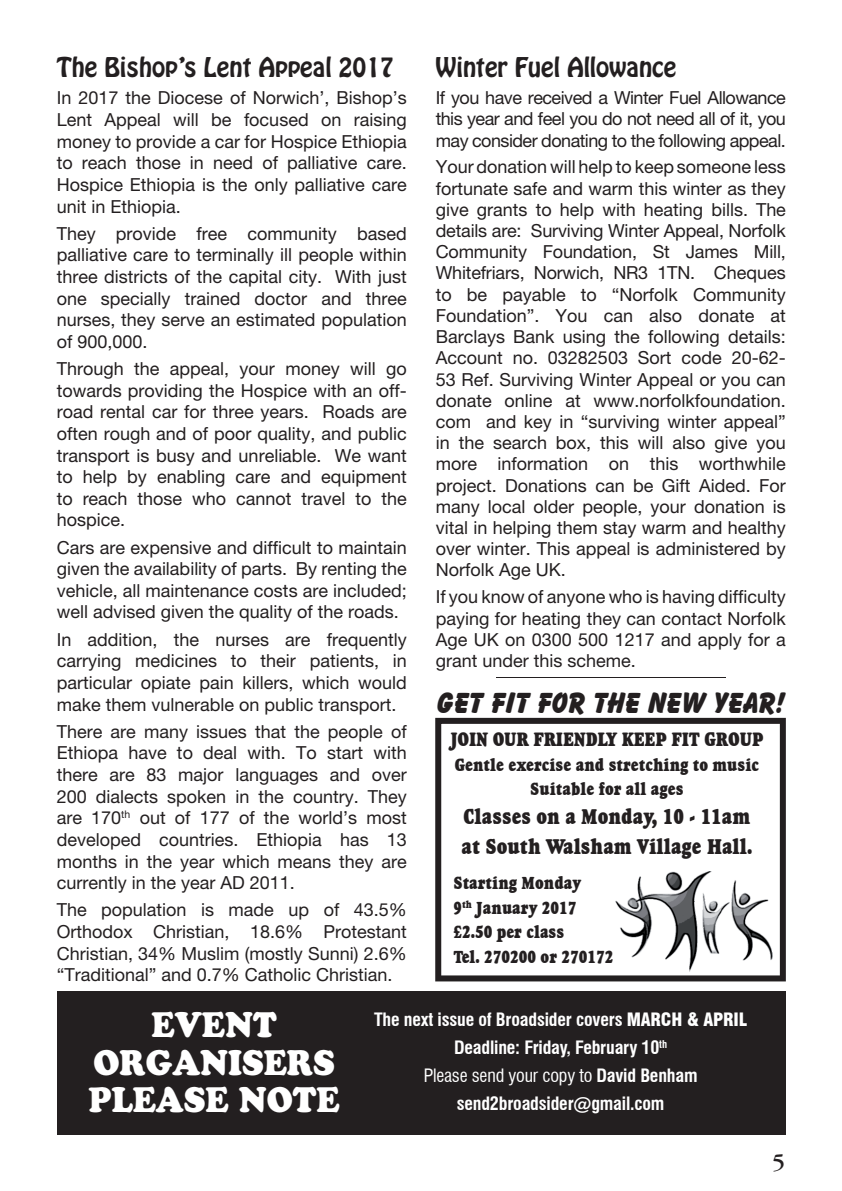
<style>
.page{position:relative;width:842px;height:1191px;background:#fff}
.page>*{position:absolute;margin:0;border:0;box-sizing:border-box;transform-origin:0 0}
.t1{font:35.2px/37.4px "Cooper Black Std";color:#fff;text-align:center;scale:.91 1}
.t2{font:800 30px "Balloon BT";color:#231f20}
.t3{font:24px "Hobo Std";color:#231f20}
.t4{font:24px "Garamond IT Cby BT";color:#231f20}
.t5{font:condensed 22px/29.2px "Goudy Heavyface BT";color:#231f20}
.t6{font:condensed 20px "Goudy Heavyface BT";letter-spacing:-.01em;color:#231f20}
.t7{font:18px/21.6px "Helvetica Neue";color:#231f20;text-align:justify}
.t8{font:700 condensed 18px/28px "Swiss 721 BT";letter-spacing:-.01em;color:#fff;text-align:center}
.t9{font:condensed 18px/24.4px "Goudy Heavyface BT";color:#231f20;text-align:center}
.s1{font-weight:900}
.s2{font-weight:400}
</style>
<div class="page">
<div style="left:57px;top:991px;width:728px;height:143px;background:#231f20"></div>
<svg style="left:435px;top:718px;width:351px;height:263px"></svg>
<hr style="left:496px;top:677px;width:229px;height:1px;background:#231f20">
<h3 class="t3" style="left:57px;top:51px;width:339px">The Bishop’s Lent Appeal 2017</h3>
<p class="t7" style="left:57px;top:87px;width:352px">In 2017 the Diocese of Norwich’, Bishop’s Lent Appeal will be focused on raising money to provide a car for Hospice Ethiopia to reach those in need of palliative care.<br>Hospice Ethiopia is the only palliative care unit in Ethiopia.</p>
<p class="t7" style="left:57px;top:222px;width:352px">They provide free community based palliative care to terminally ill people within three districts of the capital city. With just one specially trained doctor and three nurses, they serve an estimated population of 900,000.</p>
<p class="t7" style="left:57px;top:358px;width:352px">Through the appeal, your money will go towards providing the Hospice with an off&shy;road rental car for three years. Roads are often rough and of poor quality, and public transport is busy and unreliable. We want to help by enabling care and equipment to reach those who cannot travel to the hospice.</p>
<p class="t7" style="left:57px;top:536px;width:352px">Cars are expensive and difficult to maintain given the availability of parts. By renting the vehicle, all maintenance costs are included; well advised given the quality of the roads.</p>
<p class="t7" style="left:57px;top:628px;width:352px">In addition, the nurses are frequently carrying medicines to their patients, in particular opiate pain killers, which would make them vulnerable on public transport.</p>
<p class="t7" style="left:57px;top:720px;width:352px">There are many issues that the people of Ethiopa have to deal with. To start with there are 83 major languages and over 200 dialects spoken in the country. They are 170<sup>th</sup> out of 177 of the world’s most developed countries. Ethiopia has 13 months in the year which means they are currently in the year AD 2011.</p>
<p class="t7" style="left:57px;top:899px;width:352px">The population is made up of 43.5% Orthodox Christian, 18.6% Protestant Christian, 34% Muslim (mostly Sunni) 2.6% “Traditional” and 0.7% Catholic Christian.</p>
<h3 class="t3" style="left:436px;top:51px;width:242px">Winter Fuel Allowance</h3>
<p class="t7" style="left:436px;top:87px;width:352px">If you have received a Winter Fuel Allowance this year and feel you do not need all of it, you may consider donating to the following appeal.</p>
<p class="t7" style="left:436px;top:156px;width:352px">Your donation will help to keep someone less fortunate safe and warm this winter as they give grants to help with heating bills. The details are: Surviving Winter Appeal, Norfolk Community Foundation, St James Mill, Whitefriars, Norwich, NR3 1TN. Cheques to be payable to “Norfolk Community Foundation”. You can also donate at Barclays Bank using the following details:<br>Account no. 03282503 Sort code 20-62- 53 Ref. Surviving Winter Appeal or you can donate online at www.norfolkfoundation. com and key in “surviving winter appeal” in the search box, this will also give you more information on this worthwhile project. Donations can be Gift Aided. For many local older people, your donation is vital in helping them stay warm and healthy over winter. This appeal is administered by Norfolk Age UK.</p>
<p class="t7" style="left:436px;top:586px;width:352px">If you know of anyone who is having difficulty paying for heating they can contact Norfolk Age UK on 0300 500 1217 and apply for a grant under this scheme.</p>
<h2 class="t2" style="left:437px;top:684px;width:350px">GET FIT FOR THE NEW YEAR!</h2>
<p class="t6" style="left:450px;top:727px;width:315px">JOIN OUR FRIENDLY KEEP FIT GROUP</p>
<p class="t9" style="left:455px;top:752px;width:306px">Gentle exercise and stretching to music<br>Suitable for all ages</p>
<p class="t5" style="left:461px;top:802px;width:292px">Classes on a Monday, 10 - 11am at South Walsham Village Hall.</p>
<p class="t9" style="left:453px;top:871px;width:162px;text-align:left">Starting Monday<br>9<sup>th</sup> January 2017 £2.50 per class<br>Tel. 270200 or 270172</p>
<h1 class="t1" style="left:88px;top:1006px;width:278px">EVENT<br>ORGANISERS<br>PLEASE NOTE</h1>
<p class="t8" style="left:374px;top:1005px;width:374px">The next issue of Broadsider covers <span class="s1">MARCH &amp; APRIL </span>Deadline: Friday, February 10<sup>th<br></sup><span class="s2">Please send your copy to</span> David Benham send2broadsider@gmail.com</p>
<h3 class="t4" style="left:772px;top:1147px;width:15px">5</h3>
</div>
